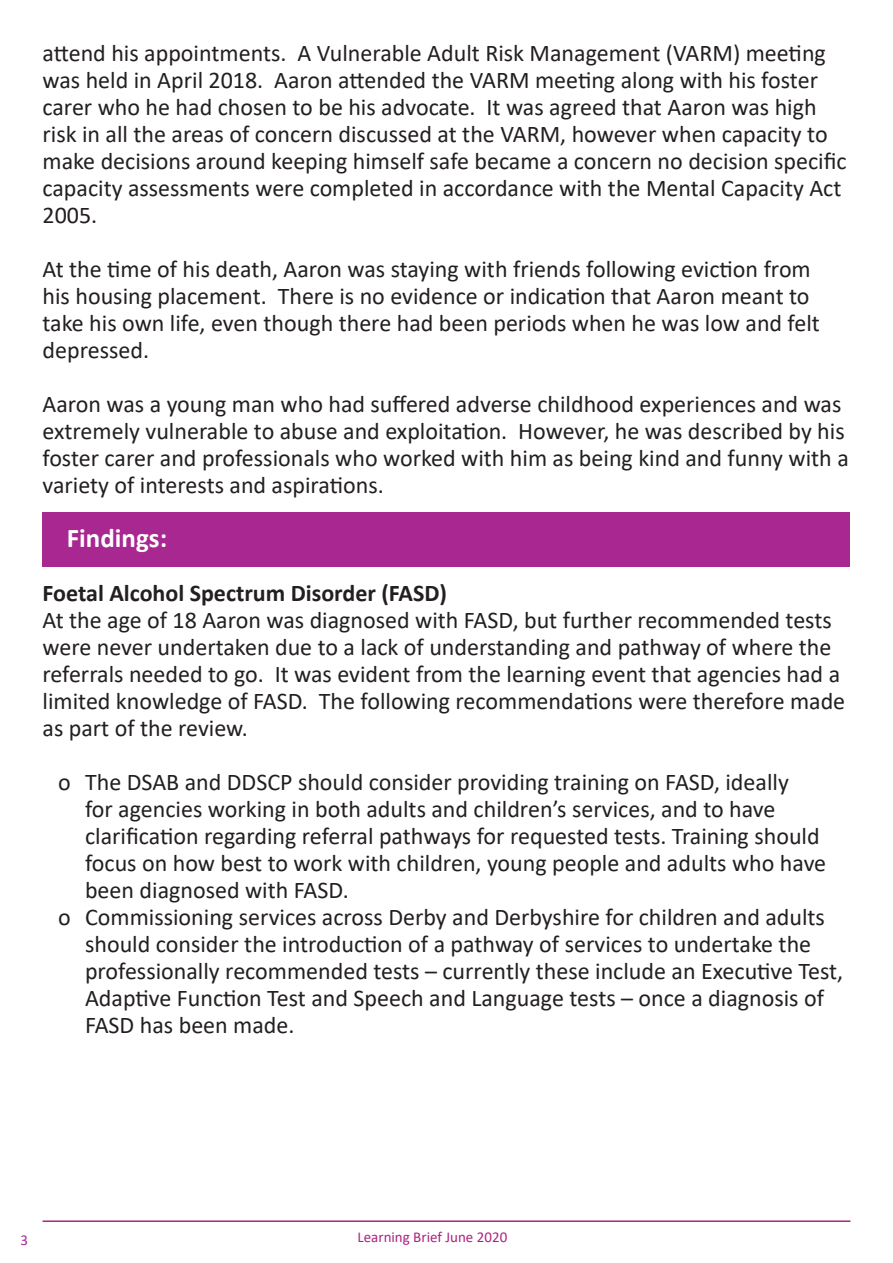
<style>
.page{position:relative;width:893px;height:1263px;background:#fff}
.page>*{position:absolute;margin:0;border:0;box-sizing:border-box;transform-origin:0 0}
.t1{font:700 27px "Calibri";color:#fff}
.t2{font:24px/27px "Calibri";color:#231f20}
.t3{font:700 24px "Calibri";color:#231f20}
.t4{font:15px "Calibri";color:#ad2282}
.t5{font:15px "Calibri";color:#a82a8f}
</style>
<div class="page">
<div style="left:43px;top:512px;width:807px;height:55px;background:#a82790"></div>
<hr style="left:43px;top:1220px;width:807px;height:2px;background:#ae2286">
<p class="t2" style="left:43px;top:38px;width:805px">attend his appointments. A Vulnerable Adult Risk Management (VARM) meeting was held in April 2018. Aaron attended the VARM meeting along with his foster carer who he had chosen to be his advocate. It was agreed that Aaron was high risk in all the areas of concern discussed at the VARM, however when capacity to make decisions around keeping himself safe became a concern no decision specific capacity assessments were completed in accordance with the Mental Capacity Act 2005.</p>
<p class="t2" style="left:43px;top:254px;width:779px">At the time of his death, Aaron was staying with friends following eviction from his housing placement. There is no evidence or indication that Aaron meant to take his own life, even though there had been periods when he was low and felt depressed.</p>
<p class="t2" style="left:43px;top:389px;width:808px">Aaron was a young man who had suffered adverse childhood experiences and was extremely vulnerable to abuse and exploitation. However, he was described by his foster carer and professionals who worked with him as being kind and funny with a variety of interests and aspirations.</p>
<p class="t1" style="left:67px;top:518px;width:102px">Findings:</p>
<p class="t3" style="left:43px;top:576px;width:406px">Foetal Alcohol Spectrum Disorder (FASD)</p>
<p class="t2" style="left:43px;top:605px;width:804px">At the age of 18 Aaron was diagnosed with FASD, but further recommended tests were never undertaken due to a lack of understanding and pathway of where the referrals needed to go. It was evident from the learning event that agencies had a limited knowledge of FASD. The following recommendations were therefore made as part of the review.</p>
<p class="t2" style="left:58px;top:767px;width:732px">o The DSAB and DDSCP should consider providing training on FASD, ideally</p>
<p class="t2" style="left:85px;top:794px;width:692px">for agencies working in both adults and children’s services, and to have</p>
<p class="t2" style="left:85px;top:821px;width:736px">clarification regarding referral pathways for requested tests. Training should</p>
<p class="t2" style="left:85px;top:848px;width:743px">focus on how best to work with children, young people and adults who have</p>
<p class="t2" style="left:85px;top:875px;width:265px">been diagnosed with FASD.</p>
<p class="t2" style="left:58px;top:902px;width:768px">o Commissioning services across Derby and Derbyshire for children and adults</p>
<p class="t2" style="left:85px;top:929px;width:728px">should consider the introduction of a pathway of services to undertake the</p>
<p class="t2" style="left:85px;top:956px;width:760px">professionally recommended tests – currently these include an Executive Test,</p>
<p class="t2" style="left:85px;top:983px;width:740px">Adaptive Function Test and Speech and Language tests – once a diagnosis of</p>
<p class="t2" style="left:85px;top:1010px;width:211px">FASD has been made.</p>
<p class="t5" style="left:20px;top:1230px;width:9px">3</p>
<p class="t4" style="left:357px;top:1226px;width:151px">Learning Brief June 2020</p>
</div>
